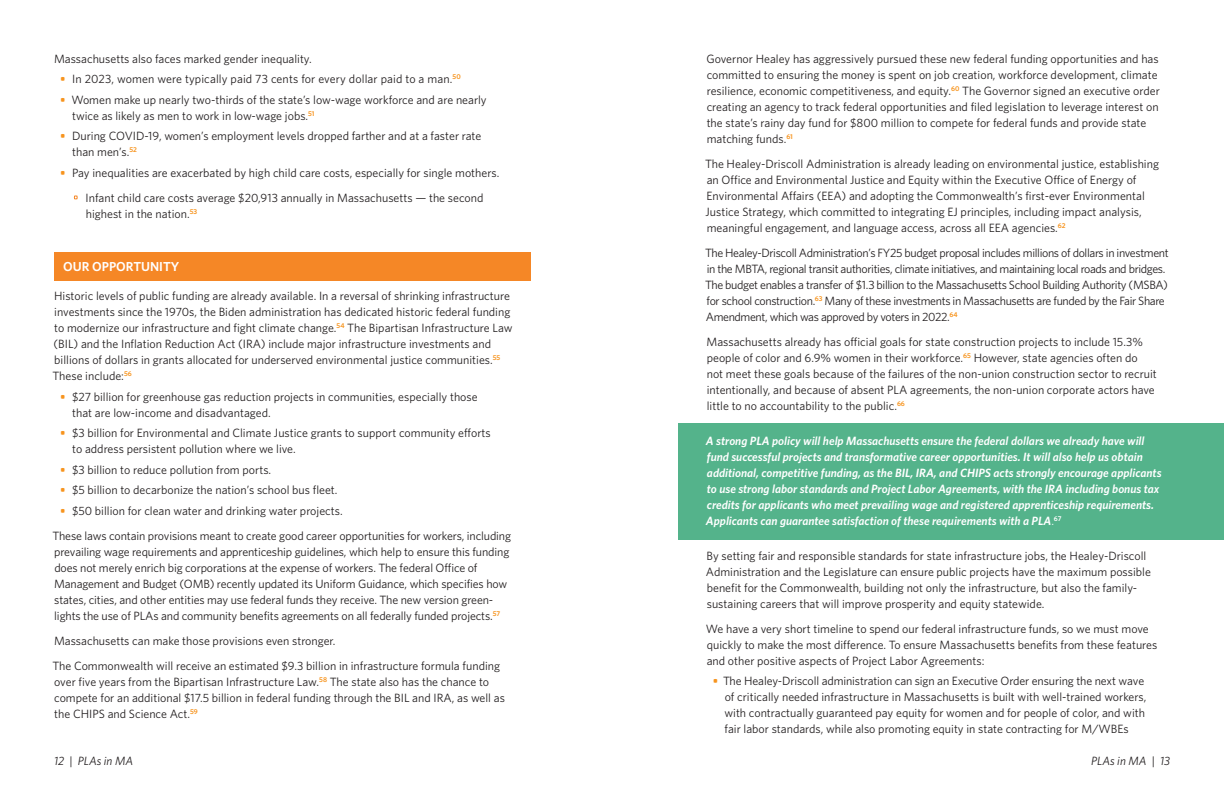
<style>
.page{position:relative;width:1224px;height:792px;background:#fff}
.page>*{position:absolute;margin:0;border:0;box-sizing:border-box;transform-origin:0 0}
.H2_orange_bar{font:600 13px "Whitney";color:#fff}
.body{font:12px/16px "Whitney";color:#231f20}
.body-2{font:italic 600 12px/16px "Whitney";color:#fff}
.body-3{font:12px/16px "Whitney";letter-spacing:-.03em;color:#231f20}
.t1{font:italic 12px "Whitney";color:#231f20}
.s1{font-weight:600;color:#f7941e}
.s2{color:#f58726}
.s3{font-weight:400;font-style:normal}
</style>
<div class="page">
<div style="left:679px;top:423px;width:545px;height:117px;background:#54b38b"></div>
<div style="left:54px;top:252px;width:477px;height:28px;background:#f58726"></div>
<p class="body" style="left:54px;top:50px;width:259px">Massachusetts also faces marked gender inequality.</p>
<p class="body" style="left:60px;top:71px;width:402px"><span class="s1">•</span> In 2023, women were typically paid 73 cents for every dollar paid to a man.<sup>50</sup></p>
<p class="body" style="left:72px;top:91px;width:416px;text-indent:-12px"><span class="s1">•</span> Women make up nearly two-thirds of the state’s low-wage workforce and are nearly twice as likely as men to work in low-wage jobs.<sup>51</sup></p>
<p class="body" style="left:72px;top:128px;width:411px;text-indent:-12px"><span class="s1">•</span> During COVID-19, women’s employment levels dropped farther and at a faster rate than men’s.<sup>52</sup></p>
<p class="body" style="left:60px;top:164px;width:441px"><span class="s1">•</span> Pay inequalities are exacerbated by high child care costs, especially for single mothers.</p>
<p class="body" style="left:86px;top:189px;width:399px;text-indent:-13px"><span class="s2">•</span> Infant child care costs average $20,913 annually in Massachusetts — the second highest in the nation.<sup>53</sup></p>
<p class="H2_orange_bar" style="left:63px;top:258px;width:118px">OUR OPPORTUNITY</p>
<p class="body" style="left:53px;top:288px;width:462px">Historic levels of public funding are already available. In a reversal of shrinking infrastructure investments since the 1970s, the Biden administration has dedicated historic federal funding to modernize our infrastructure and fight climate change.<sup>54</sup> The Bipartisan Infrastructure Law (BIL) and the Inflation Reduction Act (IRA) include major infrastructure investments and billions of dollars in grants allocated for underserved environmental justice communities.<sup>55<br></sup>These include:<sup>56</sup></p>
<p class="body" style="left:72px;top:388px;width:407px;text-indent:-12px"><span class="s1">•</span> $27 billion for greenhouse gas reduction projects in communities, especially those that are low-income and disadvantaged.</p>
<p class="body" style="left:72px;top:425px;width:420px;text-indent:-12px"><span class="s1">•</span> $3 billion for Environmental and Climate Justice grants to support community efforts to address persistent pollution where we live.</p>
<p class="body" style="left:60px;top:461px;width:213px"><span class="s1">•</span> $3 billion to reduce pollution from ports.</p>
<p class="body" style="left:60px;top:482px;width:279px"><span class="s1">•</span> $5 billion to decarbonize the nation’s school bus fleet.</p>
<p class="body" style="left:60px;top:502px;width:284px"><span class="s1">•</span> $50 billion for clean water and drinking water projects.</p>
<p class="body" style="left:53px;top:527px;width:460px">These laws contain provisions meant to create good career opportunities for workers, including prevailing wage requirements and apprenticeship guidelines, which help to ensure this funding does not merely enrich big corporations at the expense of workers. The federal Office of Management and Budget (OMB) recently updated its Uniform Guidance, which specifies how states, cities, and other entities may use federal funds they receive. The new version green&shy;lights the use of PLAs and community benefits agreements on all federally funded projects.<sup>57</sup></p>
<p class="body" style="left:54px;top:632px;width:283px">Massachusetts can make those provisions even stronger.</p>
<p class="body" style="left:53px;top:657px;width:454px">The Commonwealth will receive an estimated $9.3 billion in infrastructure formula funding over five years from the Bipartisan Infrastructure Law.<sup>58</sup> The state also has the chance to compete for an additional $17.5 billion in federal funding through the BIL and IRA, as well as the CHIPS and Science Act.<sup>59</sup></p>
<p class="body" style="left:706px;top:50px;width:455px">Governor Healey has aggressively pursued these new federal funding opportunities and has committed to ensuring the money is spent on job creation, workforce development, climate resilience, economic competitiveness, and equity.<sup>60</sup> The Governor signed an executive order creating an agency to track federal opportunities and filed legislation to leverage interest on the state’s rainy day fund for $800 million to compete for federal funds and provide state matching funds.<sup>61</sup></p>
<p class="body" style="left:705px;top:155px;width:456px">The Healey-Driscoll Administration is already leading on environmental justice, establishing an Office and Environmental Justice and Equity within the Executive Office of Energy of Environmental Affairs (EEA) and adopting the Commonwealth’s first-ever Environmental Justice Strategy, which committed to integrating EJ principles, including impact analysis, meaningful engagement, and language access, across all EEA agencies.<sup>62</sup></p>
<p class="body-3" style="left:705px;top:244px;width:465px">The Healey-Driscoll Administration’s FY25 budget proposal includes millions of dollars in investment in the MBTA, regional transit authorities, climate initiatives, and maintaining local roads and bridges.<br>The budget enables a transfer of $1.3 billion to the Massachusetts School Building Authority (MSBA) for school construction.<sup>63</sup> Many of these investments in Massachusetts are funded by the Fair Share Amendment, which was approved by voters in 2022.<sup>64</sup></p>
<p class="body" style="left:707px;top:333px;width:452px">Massachusetts already has official goals for state construction projects to include 15.3% people of color and 6.9% women in their workforce.<sup>65</sup> However, state agencies often do not meet these goals because of the failures of the non-union construction sector to recruit intentionally, and because of absent PLA agreements, the non-union corporate actors have little to no accountability to the public.<sup>66</sup></p>
<p class="body-2" style="left:706px;top:432px;width:457px">A strong PLA policy will help Massachusetts ensure the federal dollars we already have will fund successful projects and transformative career opportunities. It will also help us obtain additional, competitive funding, as the BIL, IRA, and CHIPS acts strongly encourage applicants to use strong labor standards and Project Labor Agreements, with the IRA including bonus tax credits for applicants who meet prevailing wage and registered apprenticeship requirements.<br>Applicants can guarantee satisfaction of these requirements with a PLA<span class="s3">.</span><sup>67</sup></p>
<p class="body" style="left:706px;top:547px;width:447px">By setting fair and responsible standards for state infrastructure jobs, the Healey-Driscoll Administration and the Legislature can ensure public projects have the maximum possible benefit for the Commonwealth, building not only the infrastructure, but also the family&shy;sustaining careers that will improve prosperity and equity statewide.</p>
<p class="body" style="left:706px;top:620px;width:453px">We have a very short timeline to spend our federal infrastructure funds, so we must move quickly to make the most difference. To ensure Massachusetts benefits from these features and other positive aspects of Project Labor Agreements:</p>
<p class="body" style="left:724px;top:673px;width:423px;text-indent:-12px"><span class="s1">•</span> The Healey-Driscoll administration can sign an Executive Order ensuring the next wave of critically needed infrastructure in Massachusetts is built with well-trained workers, with contractually guaranteed pay equity for women and for people of color, and with fair labor standards, while also promoting equity in state contracting for M/WBEs</p>
<p class="t1" style="left:54px;top:753px;width:81px">12 | PLAs in MA</p>
<p class="t1" style="left:1091px;top:753px;width:80px">PLAs in MA | 13</p>
</div>
